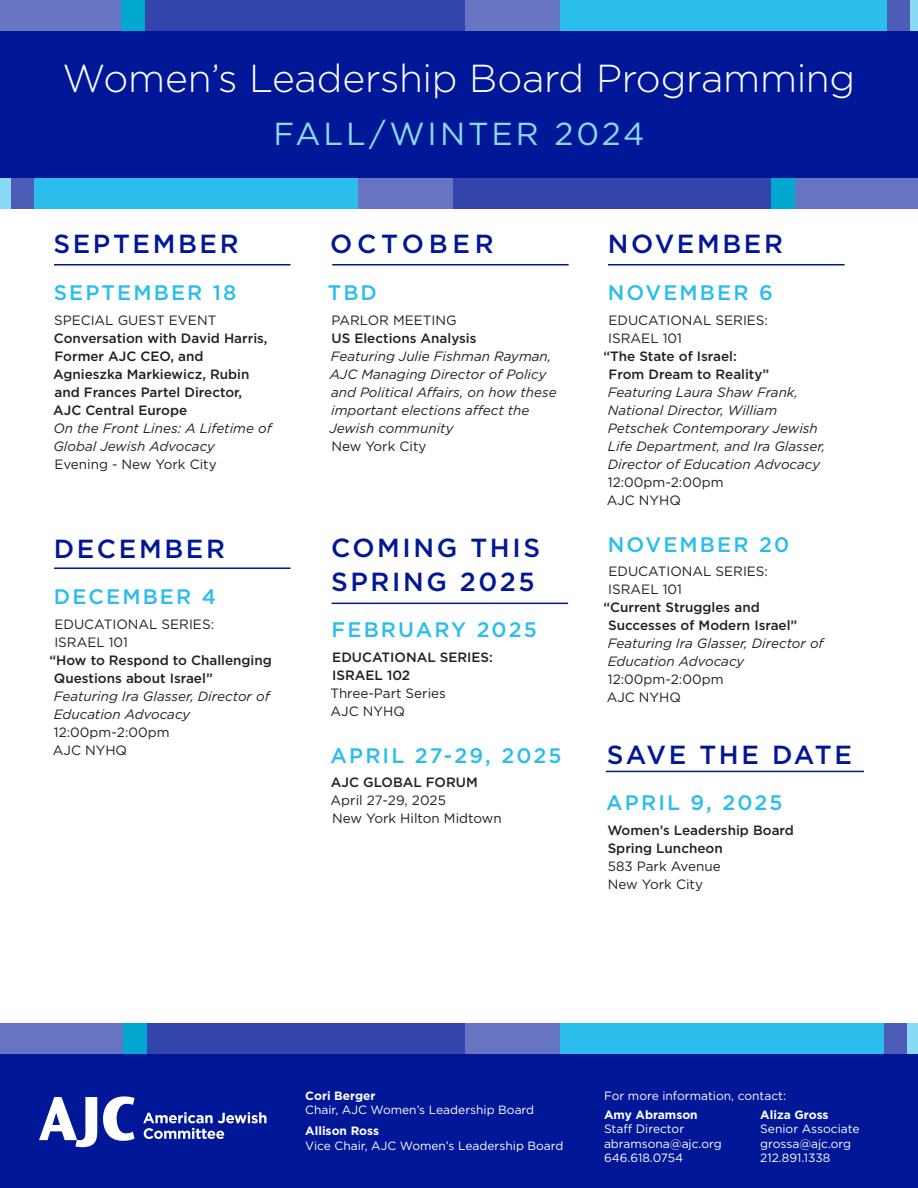
<style>
.page{position:relative;width:918px;height:1188px;background:#fff}
.page>*{position:absolute;margin:0;border:0;box-sizing:border-box;transform-origin:0 0}
.t1{font:300 39px "Gotham";letter-spacing:-.01em;color:#fff}
.t2{font:31.8px "Gotham";letter-spacing:.09em;color:#89daf5}
.t3{font:500 26.1px/33.2px "Gotham";letter-spacing:.1em;color:#001798}
.t4{font:500 26.1px "Gotham";letter-spacing:.18em;color:#001798}
.date{font:500 21px "Gotham";letter-spacing:.1em;color:#2bbdec}
.body{font:italic 13.5px/18px "Gotham";color:#231f20}
.body-2{font:500 13.5px/18px "Gotham";color:#231f20}
.body-3{font:13.5px/18px "Gotham";color:#231f20}
.t5{font:12px/14.4px "Gotham";color:#fff}
.t6{font:700 12px "Gotham";color:#fff}
.s1{font-weight:400}
.s2{font-weight:700}
</style>
<div class="page">
<div style="left:0;top:0;width:918px;height:208px;background:#001798"></div>
<div style="left:0;top:1038px;width:918px;height:150px;background:#001798"></div>
<svg style="left:103px;top:1096px;width:32px;height:45px"></svg>
<svg style="left:39px;top:1097px;width:58px;height:50px"></svg>
<svg style="left:143px;top:1112px;width:124px;height:27px"></svg>
<div style="left:489px;top:0;width:398px;height:31px;background:#2bbdec"></div>
<div style="left:887px;top:0;width:24px;height:31px;background:#4d5db7"></div>
<div style="left:465px;top:0;width:95px;height:31px;background:#6674c1"></div>
<div style="left:911px;top:0;width:7px;height:31px;background:#89daf5"></div>
<div style="left:145px;top:0;width:320px;height:30px;background:#3345ad"></div>
<div style="left:0;top:0;width:121px;height:30px;background:#6674c1"></div>
<div style="left:121px;top:0;width:24px;height:30px;background:#00a8cf"></div>
<div style="left:33px;top:178px;width:397px;height:30px;background:#2bbdec"></div>
<div style="left:10px;top:178px;width:24px;height:30px;background:#4d5db7"></div>
<div style="left:359px;top:178px;width:94px;height:30px;background:#6674c1"></div>
<div style="left:0;top:178px;width:10px;height:30px;background:#89daf5"></div>
<div style="left:453px;top:178px;width:318px;height:30px;background:#3345ad"></div>
<div style="left:795px;top:178px;width:123px;height:30px;background:#6674c1"></div>
<div style="left:771px;top:178px;width:24px;height:30px;background:#00a8cf"></div>
<div style="left:488px;top:1023px;width:397px;height:30px;background:#2bbdec"></div>
<div style="left:884px;top:1023px;width:24px;height:30px;background:#4d5db7"></div>
<div style="left:465px;top:1023px;width:94px;height:30px;background:#6674c1"></div>
<div style="left:908px;top:1023px;width:10px;height:30px;background:#89daf5"></div>
<div style="left:147px;top:1023px;width:318px;height:30px;background:#3345ad"></div>
<div style="left:0;top:1023px;width:123px;height:30px;background:#6674c1"></div>
<div style="left:123px;top:1023px;width:24px;height:30px;background:#00a8cf"></div>
<hr style="left:54px;top:264px;width:237px;height:2px;background:#001798">
<hr style="left:54px;top:567px;width:237px;height:2px;background:#001798">
<hr style="left:332px;top:264px;width:237px;height:2px;background:#001798">
<hr style="left:332px;top:603px;width:236px;height:1px;background:#001798">
<hr style="left:608px;top:264px;width:237px;height:2px;background:#001798">
<hr style="left:606px;top:771px;width:258px;height:1px;background:#001798">
<p class="t1" style="left:63px;top:54px;width:794px">Women’s Leadership Board Programming</p>
<p class="t2" style="left:274px;top:113px;width:372px">FALL/WINTER 2024</p>
<p class="t3" style="left:53px;top:227px;width:187px">SEPTEMBER</p>
<p class="date" style="left:54px;top:279px;width:184px">SEPTEMBER 18</p>
<p class="body-2" style="left:53px;top:311px;width:216px"><span class="s1">SPECIAL GUEST EVENT<br></span>Conversation with David Harris,<br>Former AJC CEO, and<br>Agnieszka Markiewicz, Rubin and Frances Partel Director,<br>AJC Central Europe</p>
<p class="body" style="left:53px;top:419px;width:220px">On the Front Lines: A Lifetime of<br>Global Jewish Advocacy</p>
<p class="body-3" style="left:54px;top:455px;width:164px">Evening - New York City</p>
<p class="t3" style="left:54px;top:531px;width:173px">DECEMBER</p>
<p class="date" style="left:54px;top:583px;width:164px">DECEMBER 4</p>
<p class="body-3" style="left:54px;top:615px;width:161px">EDUCATIONAL SERIES:<br>ISRAEL 101</p>
<p class="body-2" style="left:54px;top:651px;width:219px;text-indent:-5px">“How to Respond to Challenging<br>Questions about Israel”</p>
<p class="body" style="left:54px;top:687px;width:217px">Featuring Ira Glasser, Director of<br>Education Advocacy</p>
<p class="body-3" style="left:54px;top:723px;width:117px">12:00pm-2:00pm</p>
<p class="body-3" style="left:53px;top:741px;width:76px">AJC NYHQ</p>
<p class="t4" style="left:330px;top:227px;width:165px">OCTOBER</p>
<p class="date" style="left:328px;top:279px;width:51px">TBD</p>
<p class="body-3" style="left:331px;top:311px;width:127px">PARLOR MEETING</p>
<p class="body-2" style="left:332px;top:329px;width:147px">US Elections Analysis</p>
<p class="body" style="left:329px;top:347px;width:229px">Featuring Julie Fishman Rayman,<br>AJC Managing Director of Policy and Political Affairs, on how these important elections affect the<br>Jewish community</p>
<p class="body-3" style="left:331px;top:437px;width:97px">New York City</p>
<p class="t3" style="left:331px;top:531px;width:211px">COMING THIS<br>SPRING 2025</p>
<p class="date" style="left:332px;top:616px;width:207px">FEBRUARY 2025</p>
<p class="body-2" style="left:332px;top:648px;width:162px">EDUCATIONAL SERIES:<br>ISRAEL 102</p>
<p class="body-3" style="left:330px;top:684px;width:117px">Three-Part Series</p>
<p class="body-3" style="left:331px;top:702px;width:76px">AJC NYHQ</p>
<p class="date" style="left:331px;top:741px;width:232px">APRIL 27-29, 2025</p>
<p class="body-2" style="left:331px;top:773px;width:148px">AJC GLOBAL FORUM</p>
<p class="body-3" style="left:331px;top:791px;width:173px">April 27-29, 2025<br>New York Hilton Midtown</p>
<p class="t3" style="left:608px;top:227px;width:177px">NOVEMBER</p>
<p class="date" style="left:608px;top:279px;width:166px">NOVEMBER 6</p>
<p class="body-3" style="left:608px;top:311px;width:161px">EDUCATIONAL SERIES:<br>ISRAEL 101</p>
<p class="body-2" style="left:609px;top:347px;width:162px;text-indent:-5px">“The State of Israel:<br>From Dream to Reality”</p>
<p class="body" style="left:608px;top:383px;width:219px">Featuring Laura Shaw Frank,<br>National Director, William<br>Petschek Contemporary Jewish<br>Life Department, and Ira Glasser,<br>Director of Education Advocacy</p>
<p class="body-3" style="left:608px;top:473px;width:117px">12:00pm-2:00pm</p>
<p class="body-3" style="left:607px;top:491px;width:76px">AJC NYHQ</p>
<p class="date" style="left:608px;top:530px;width:183px">NOVEMBER 20</p>
<p class="body-3" style="left:608px;top:562px;width:161px">EDUCATIONAL SERIES:<br>ISRAEL 101</p>
<p class="body-2" style="left:608px;top:598px;width:191px;text-indent:-5px">“Current Struggles and<br>Successes of Modern Israel”</p>
<p class="body" style="left:608px;top:634px;width:217px">Featuring Ira Glasser, Director of<br>Education Advocacy</p>
<p class="body-3" style="left:608px;top:670px;width:117px">12:00pm-2:00pm</p>
<p class="body-3" style="left:607px;top:688px;width:76px">AJC NYHQ</p>
<p class="t3" style="left:607px;top:737px;width:247px">SAVE THE DATE</p>
<p class="date" style="left:606px;top:789px;width:178px">APRIL 9, 2025</p>
<p class="body-2" style="left:607px;top:821px;width:188px">Women’s Leadership Board<br>Spring Luncheon</p>
<p class="body-3" style="left:608px;top:857px;width:114px">583 Park Avenue</p>
<p class="body-3" style="left:608px;top:875px;width:97px">New York City</p>
<p class="t5" style="left:305px;top:1088px;width:230px"><span class="s2">Cori Berger<br></span>Chair, AJC Women’s Leadership Board</p>
<p class="t5" style="left:305px;top:1124px;width:260px"><span class="s2">Allison Ross<br></span>Vice Chair, AJC Women’s Leadership Board</p>
<p class="t5" style="left:604px;top:1088px;width:184px">For more information, contact:</p>
<p class="t6" style="left:604px;top:1107px;width:95px">Amy Abramson</p>
<p class="t5" style="left:604px;top:1121px;width:82px">Staff Director</p>
<p class="t5" style="left:604px;top:1136px;width:119px">abramsona@ajc.org</p>
<p class="t5" style="left:604px;top:1150px;width:81px">646.618.0754</p>
<p class="t6" style="left:760px;top:1107px;width:70px">Aliza Gross</p>
<p class="t5" style="left:760px;top:1121px;width:101px">Senior Associate</p>
<p class="t5" style="left:760px;top:1136px;width:92px">grossa@ajc.org<br>212.891.1338</p>
</div>
